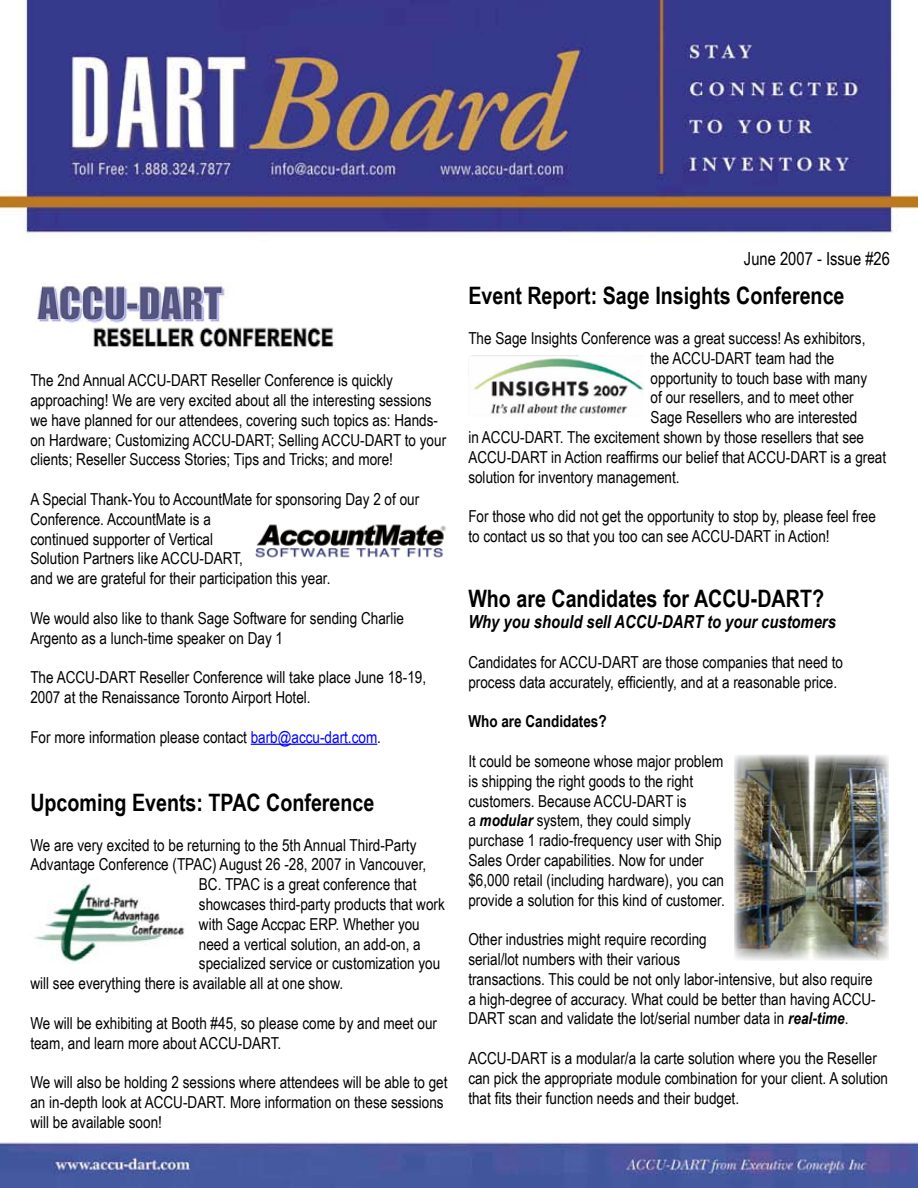
<style>
.page{position:relative;width:918px;height:1188px;background:#fff}
.page>*{position:absolute;margin:0;border:0;box-sizing:border-box;transform-origin:0 0}
.t1{font:700 24px "Arial Narrow";color:#000}
.t2{font:italic 700 18px "Arial Narrow";color:#000}
.t3{font:18px "Arial Narrow";color:#000}
.t4{font:16.5px/19.8px "Arial Narrow";color:#000}
.t5{font:700 16.5px "Arial Narrow";color:#000}
.s1{color:#00f}
.s2{font-weight:700;font-style:italic}
</style>
<div class="page">
<img style="left:0;top:0;width:918px;height:1188px">
<hr style="left:251px;top:744px;width:126px;height:1px;background:#00f">
<img style="left:468px;top:356px;width:175px;height:60px">
<img style="left:30px;top:282px;width:305px;height:72px">
<img style="left:256px;top:522px;width:193px;height:37px">
<img style="left:30px;top:878px;width:161px;height:86px">
<img style="left:734px;top:755px;width:155px;height:206px">
<p class="t4" style="left:30px;top:370px;width:417px">The 2nd Annual ACCU-DART Reseller Conference is quickly approaching! We are very excited about all the interesting sessions we have planned for our attendees, covering such topics as: Hands&shy;on Hardware; Customizing ACCU-DART; Selling ACCU-DART to your clients; Reseller Success Stories; Tips and Tricks; and more!</p>
<p class="t4" style="left:30px;top:489px;width:390px">A Special Thank-You to AccountMate for sponsoring Day 2 of our Conference. AccountMate is a<br>continued supporter of Vertical<br>Solution Partners like ACCU-DART,<br>and we are grateful for their participation this year.</p>
<p class="t4" style="left:30px;top:607px;width:375px">We would also like to thank Sage Software for sending Charlie<br>Argento as a lunch-time speaker on Day 1</p>
<p class="t4" style="left:30px;top:667px;width:397px">The ACCU-DART Reseller Conference will take place June 18-19,<br>2007 at the Renaissance Toronto Airport Hotel.</p>
<p class="t4" style="left:30px;top:726px;width:352px">For more information please contact <span class="s1">barb@accu-dart.com</span>.</p>
<h1 class="t1" style="left:30px;top:784px;width:346px">Upcoming Events: TPAC Conference</h1>
<p class="t4" style="left:30px;top:834px;width:388px">We are very excited to be returning to the 5th Annual Third-Party</p>
<p class="t4" style="left:30px;top:854px;width:397px">Advantage Conference (TPAC) August 26 -28, 2007 in Vancouver,</p>
<p class="t4" style="left:199px;top:874px;width:219px">BC. TPAC is a great conference that</p>
<p class="t4" style="left:199px;top:894px;width:247px">showcases third-party products that work</p>
<p class="t4" style="left:199px;top:913px;width:222px">with Sage Accpac ERP. Whether you</p>
<p class="t4" style="left:199px;top:933px;width:223px">need a vertical solution, an add-on, a</p>
<p class="t4" style="left:199px;top:953px;width:243px">specialized service or customization you</p>
<p class="t4" style="left:30px;top:973px;width:314px">will see everything there is available all at one show.</p>
<p class="t4" style="left:30px;top:1012px;width:408px">We will be exhibiting at Booth #45, so please come by and meet our team, and learn more about ACCU-DART.</p>
<p class="t4" style="left:30px;top:1072px;width:419px">We will also be holding 2 sessions where attendees will be able to get an in-depth look at ACCU-DART. More information on these sessions will be available soon!</p>
<p class="t3" style="left:744px;top:245px;width:148px">June 2007 - Issue #26</p>
<h1 class="t1" style="left:468px;top:278px;width:378px">Event Report: Sage Insights Conference</h1>
<p class="t4" style="left:468px;top:328px;width:399px">The Sage Insights Conference was a great success! As exhibitors,</p>
<p class="t4" style="left:651px;top:348px;width:185px">the ACCU-DART team had the</p>
<p class="t4" style="left:651px;top:367px;width:218px">opportunity to touch base with many</p>
<p class="t4" style="left:651px;top:387px;width:205px">of our resellers, and to meet other</p>
<p class="t4" style="left:651px;top:407px;width:208px">Sage Resellers who are interested</p>
<p class="t4" style="left:468px;top:427px;width:397px">in ACCU-DART. The excitement shown by those resellers that see</p>
<p class="t4" style="left:468px;top:447px;width:419px">ACCU-DART in Action reaffirms our belief that ACCU-DART is a great</p>
<p class="t4" style="left:468px;top:466px;width:213px">solution for inventory management.</p>
<p class="t4" style="left:468px;top:506px;width:409px">For those who did not get the opportunity to stop by, please feel free to contact us so that you too can see ACCU-DART in Action!</p>
<h1 class="t1" style="left:468px;top:580px;width:357px">Who are Candidates for ACCU-DART?</h1>
<p class="t2" style="left:468px;top:609px;width:369px">Why you should sell ACCU-DART to your customers</p>
<p class="t4" style="left:468px;top:652px;width:376px">Candidates for ACCU-DART are those companies that need to process data accurately, efficiently, and at a reasonable price.</p>
<p class="t5" style="left:468px;top:709px;width:140px">Who are Candidates?</p>
<p class="t4" style="left:468px;top:751px;width:258px">It could be someone whose major problem is shipping the right goods to the right customers. Because ACCU-DART is<br>a <span class="s2">modular</span> system, they could simply purchase 1 radio-frequency user with Ship Sales Order capabilities. Now for under $6,000 retail (including hardware), you can provide a solution for this kind of customer.</p>
<p class="t4" style="left:468px;top:929px;width:409px">Other industries might require recording<br>serial/lot numbers with their various<br>transactions. This could be not only labor-intensive, but also require a high-degree of accuracy. What could be better than having ACCU-DART scan and validate the lot/serial number data in <span class="s2">real-time</span>.</p>
<p class="t4" style="left:468px;top:1048px;width:421px">ACCU-DART is a modular/a la carte solution where you the Reseller can pick the appropriate module combination for your client. A solution that fits their function needs and their budget.</p>
</div>
